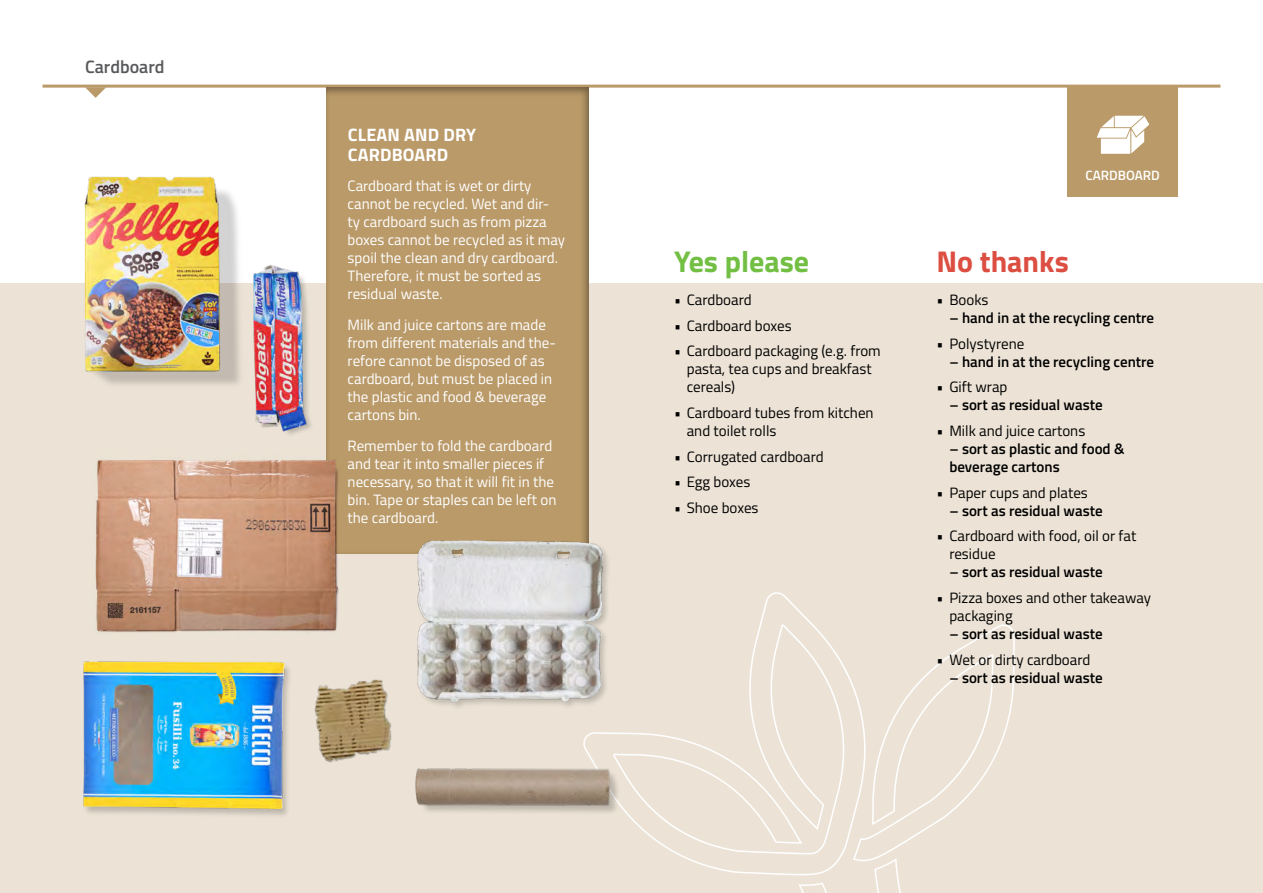
<style>
.page{position:relative;width:1263px;height:893px;background:#fff}
.page>*{position:absolute;margin:0;border:0;box-sizing:border-box;transform-origin:0 0}
.Ja_tak_H3{font:700 30px "Titillium";color:#72bf44}
.Nej_tak_H3{font:700 30px "Titillium";color:#dc4e42}
.Faktaboks_H4{font:700 18px/19.5px "Titillium";letter-spacing:.01em;color:#fff}
.H2_-_Top_fraktionsnavn{font:600 18px "Titillium";color:#58595b}
.Faktaboks_brød{font:15px/18px "Titillium";color:#fff}
.Bulletliste{font:15px/18px "Titillium";color:#000}
.Bulletliste-2{font:600 15px/18px "Titillium";color:#000}
.Piktogram_tekst{font:600 13.5px "Titillium";color:#fff}
</style>
<div class="page">
<div style="left:0;top:283px;width:1263px;height:610px;background:#ece3d6"></div>
<svg style="left:586px;top:592px;width:226px;height:283px"></svg>
<svg style="left:798px;top:624px;width:217px;height:269px"></svg>
<svg style="left:86px;top:88px;width:20px;height:10px"></svg>
<hr style="left:43px;top:85px;width:1177px;height:3px;background:#ba9a69">
<div style="left:314px;top:76px;width:289px;height:479px;background:#000;opacity:.4"></div>
<div style="left:1067px;top:86px;width:111px;height:111px;background:#ba9a69"></div>
<svg style="left:1097px;top:116px;width:52px;height:38px"></svg>
<img style="left:317px;top:680px;width:62px;height:83px">
<img style="left:586px;top:757px;width:71px;height:5px">
<img style="left:415px;top:762px;width:242px;height:72px">
<img style="left:255px;top:260px;width:68px;height:184px">
<img style="left:95px;top:452px;width:247px;height:180px">
<img style="left:253px;top:273px;width:2px;height:104px">
<img style="left:84px;top:176px;width:156px;height:209px">
<img style="left:373px;top:501px;width:297px;height:250px">
<img style="left:83px;top:661px;width:233px;height:155px">
<h2 class="H2_-_Top_fraktionsnavn" style="left:85px;top:53px;width:81px">Cardboard</h2>
<h4 class="Faktaboks_H4" style="left:348px;top:124px;width:130px">CLEAN AND DRY<br>CARDBOARD</h4>
<p class="Faktaboks_brød" style="left:348px;top:176px;width:219px">Cardboard that is wet or dirty cannot be recycled. Wet and dir&shy;ty cardboard such as from pizza boxes cannot be recycled as it may spoil the clean and dry cardboard.<br>Therefore, it must be sorted as residual waste.</p>
<p class="Faktaboks_brød" style="left:348px;top:315px;width:210px">Milk and juice cartons are made from different materials and the&shy;refore cannot be disposed of as cardboard, but must be placed in the plastic and food &amp; beverage cartons bin.</p>
<p class="Faktaboks_brød" style="left:348px;top:436px;width:210px">Remember to fold the cardboard and tear it into smaller pieces if necessary, so that it will fit in the bin. Tape or staples can be left on the cardboard.</p>
<h3 class="Ja_tak_H3" style="left:674px;top:238px;width:137px">Yes please</h3>
<p class="Bulletliste" style="left:674px;top:290px;width:79px">• Cardboard</p>
<p class="Bulletliste" style="left:674px;top:316px;width:119px">• Cardboard boxes</p>
<p class="Bulletliste" style="left:687px;top:341px;width:196px;text-indent:-13px">• Cardboard packaging (e.g. from pasta, tea cups and breakfast cereals)</p>
<p class="Bulletliste" style="left:687px;top:403px;width:188px;text-indent:-13px">• Cardboard tubes from kitchen and toilet rolls</p>
<p class="Bulletliste" style="left:674px;top:447px;width:151px">• Corrugated cardboard</p>
<p class="Bulletliste" style="left:674px;top:472px;width:78px">• Egg boxes</p>
<p class="Bulletliste" style="left:674px;top:498px;width:86px">• Shoe boxes</p>
<p class="Piktogram_tekst" style="left:1085px;top:165px;width:76px">CARDBOARD</p>
<h3 class="Nej_tak_H3" style="left:936px;top:238px;width:134px">No thanks</h3>
<p class="Bulletliste" style="left:936px;top:290px;width:53px">• Books</p>
<p class="Bulletliste-2" style="left:949px;top:308px;width:206px">– hand in at the recycling centre</p>
<p class="Bulletliste" style="left:936px;top:334px;width:89px">• Polystyrene</p>
<p class="Bulletliste-2" style="left:949px;top:352px;width:206px">– hand in at the recycling centre</p>
<p class="Bulletliste" style="left:936px;top:377px;width:72px">• Gift wrap</p>
<p class="Bulletliste-2" style="left:949px;top:395px;width:155px">– sort as residual waste</p>
<p class="Bulletliste" style="left:936px;top:421px;width:150px">• Milk and juice cartons</p>
<p class="Bulletliste-2" style="left:949px;top:439px;width:177px">– sort as plastic and food &amp; beverage cartons</p>
<p class="Bulletliste" style="left:936px;top:483px;width:153px">• Paper cups and plates</p>
<p class="Bulletliste-2" style="left:949px;top:501px;width:155px">– sort as residual waste</p>
<p class="Bulletliste" style="left:949px;top:526px;width:188px;text-indent:-13px">• Cardboard with food, oil or fat residue</p>
<p class="Bulletliste-2" style="left:949px;top:562px;width:155px">– sort as residual waste</p>
<p class="Bulletliste" style="left:949px;top:588px;width:203px;text-indent:-13px">• Pizza boxes and other takeaway packaging</p>
<p class="Bulletliste-2" style="left:949px;top:624px;width:155px">– sort as residual waste</p>
<p class="Bulletliste" style="left:936px;top:650px;width:155px">• Wet or dirty cardboard</p>
<p class="Bulletliste-2" style="left:949px;top:668px;width:155px">– sort as residual waste</p>
</div>
